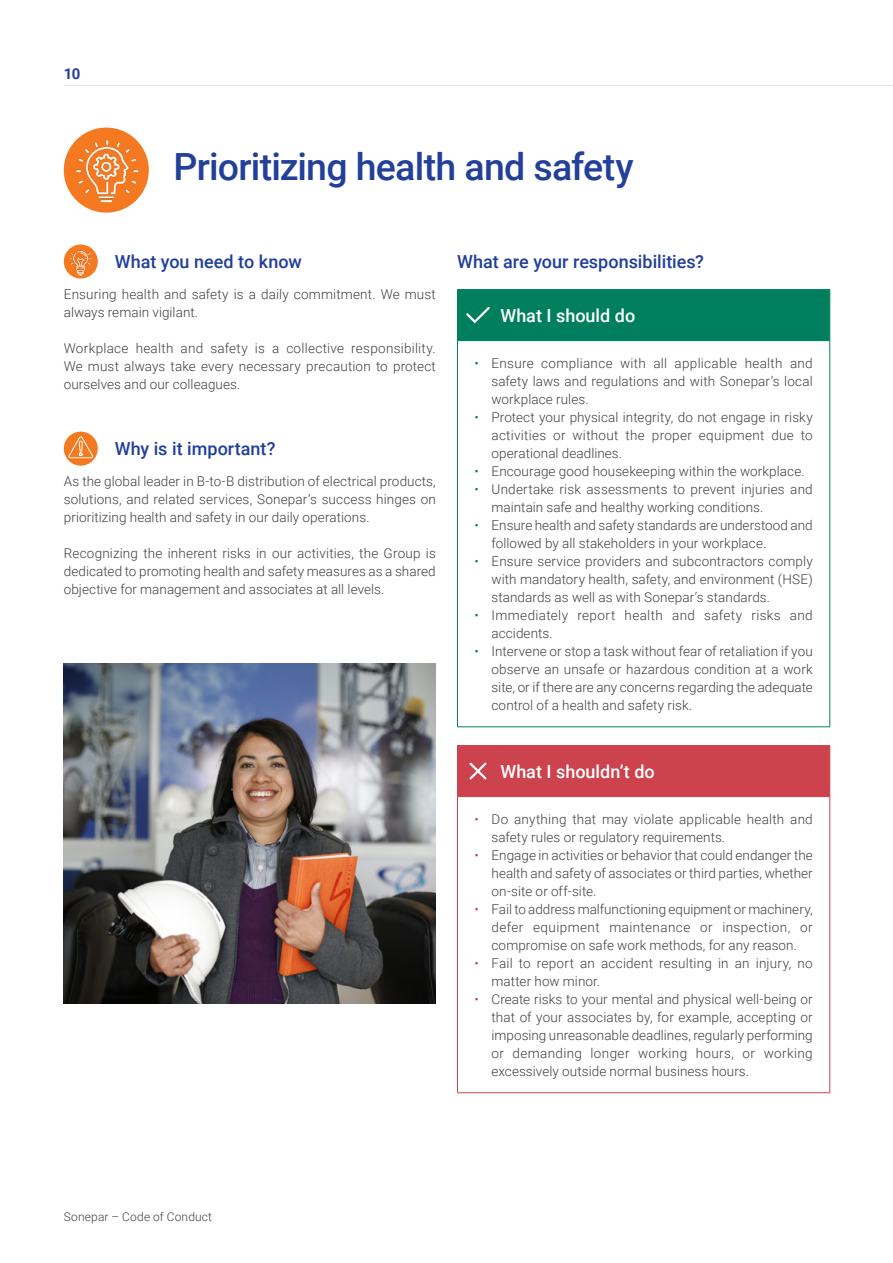
<style>
.page{position:relative;width:893px;height:1263px;background:#fff}
.page>*{position:absolute;margin:0;border:0;box-sizing:border-box;transform-origin:0 0}
.t1{font:500 37.5px "Sonepar Roboto";letter-spacing:-.02em;color:#223f99}
.t2{font:500 18px "Sonepar Roboto";color:#223f99}
.t3{font:500 18px "Sonepar Roboto";color:#fff}
.t4{font:700 15px "Sonepar Roboto";color:#223f99}
.t5{font:300 13.5px/18px "Sonepar Roboto";letter-spacing:.005em;color:#404041;text-align:justify}
.t6{font:300 13.5px/18px "Sonepar Roboto";letter-spacing:.025em;color:#404041}
.t7{font:300 12px "Sonepar Roboto";letter-spacing:.015em;color:#404041}
.s1{color:#007f5e}
.s2{color:#cb414c}
</style>
<div class="page">
<img style="left:64px;top:128px;width:85px;height:85px;border-radius:43px">
<img style="left:64px;top:244px;width:34px;height:35px;border-radius:17px">
<div style="left:64px;top:432px;width:34px;height:34px;background:#f47920;border-radius:50%"></div>
<svg style="left:67px;top:432px;width:26px;height:27px"></svg>
<img style="left:64px;top:663px;width:372px;height:340px">
<hr style="left:64px;top:85px;width:829px;height:1px;background:#e6e7e8">
<hr style="left:457px;top:341px;width:1px;height:385px;background:#007f5f">
<hr style="left:829px;top:341px;width:1px;height:385px;background:#007f5f">
<hr style="left:457px;top:726px;width:43px;height:1px;background:#007f5f">
<hr style="left:500px;top:726px;width:330px;height:1px;background:#007f5f">
<hr style="left:457px;top:289px;width:43px;height:1px;background:#007f5f">
<hr style="left:500px;top:289px;width:330px;height:1px;background:#007f5f">
<div style="left:457px;top:290px;width:373px;height:51px;background:#007f5f"></div>
<hr style="left:457px;top:797px;width:1px;height:295px;background:#cc424d">
<hr style="left:829px;top:797px;width:1px;height:295px;background:#cc424d">
<hr style="left:457px;top:1092px;width:43px;height:1px;background:#cc424d">
<hr style="left:500px;top:1092px;width:330px;height:1px;background:#cc424d">
<hr style="left:457px;top:796px;width:43px;height:1px;background:#cc424d">
<hr style="left:500px;top:796px;width:330px;height:1px;background:#cc424d">
<div style="left:457px;top:745px;width:373px;height:51px;background:#cc424d"></div>
<p class="t4" style="left:64px;top:63px;width:18px">10</p>
<h3 class="t1" style="left:174px;top:140px;width:462px">Prioritizing health and safety</h3>
<h4 class="t2" style="left:115px;top:249px;width:188px">What you need to know</h4>
<p class="t5" style="left:64px;top:284px;width:374px">Ensuring health and safety is a daily commitment. We must always remain vigilant.</p>
<p class="t5" style="left:64px;top:338px;width:374px">Workplace health and safety is a collective responsibility.<br>We must always take every necessary precaution to protect ourselves and our colleagues.</p>
<h4 class="t2" style="left:115px;top:436px;width:162px">Why is it important?</h4>
<p class="t5" style="left:64px;top:471px;width:374px">As the global leader in B-to-B distribution of electrical products, solutions, and related services, Sonepar’s success hinges on prioritizing health and safety in our daily operations.</p>
<p class="t5" style="left:64px;top:543px;width:374px">Recognizing the inherent risks in our activities, the Group is dedicated to promoting health and safety measures as a shared objective for management and associates at all levels.</p>
<h4 class="t2" style="left:457px;top:249px;width:248px">What are your responsibilities?</h4>
<h5 class="t3" style="left:500px;top:303px;width:136px">What I should do</h5>
<p class="t5" style="left:491px;top:353px;width:323px;text-indent:-17px"><span class="s1">•</span> Ensure compliance with all applicable health and safety laws and regulations and with Sonepar’s local workplace rules.</p>
<p class="t5" style="left:491px;top:407px;width:323px;text-indent:-17px"><span class="s1">•</span> Protect your physical integrity, do not engage in risky activities or without the proper equipment due to operational deadlines.</p>
<p class="t5" style="left:474px;top:461px;width:332px"><span class="s1">•</span> Encourage good housekeeping within the workplace.</p>
<p class="t5" style="left:491px;top:479px;width:323px;text-indent:-17px"><span class="s1">•</span> Undertake risk assessments to prevent injuries and maintain safe and healthy working conditions.</p>
<p class="t5" style="left:491px;top:515px;width:323px;text-indent:-17px"><span class="s1">•</span> Ensure health and safety standards are understood and followed by all stakeholders in your workplace.</p>
<p class="t5" style="left:491px;top:551px;width:323px;text-indent:-17px"><span class="s1">•</span> Ensure service providers and subcontractors comply with mandatory health, safety, and environment (HSE) standards as well as with Sonepar’s standards.</p>
<p class="t6" style="left:491px;top:605px;width:323px;text-indent:-17px"><span class="s1">•</span> Immediately report health and safety risks and accidents.</p>
<p class="t5" style="left:491px;top:641px;width:323px;text-indent:-17px"><span class="s1">•</span> Intervene or stop a task without fear of retaliation if you observe an unsafe or hazardous condition at a work site, or if there are any concerns regarding the adequate control of a health and safety risk.</p>
<h5 class="t3" style="left:500px;top:759px;width:156px">What I shouldn’t do</h5>
<p class="t5" style="left:491px;top:809px;width:323px;text-indent:-17px"><span class="s2">•</span> Do anything that may violate applicable health and safety rules or regulatory requirements.</p>
<p class="t5" style="left:491px;top:845px;width:323px;text-indent:-17px"><span class="s2">•</span> Engage in activities or behavior that could endanger the health and safety of associates or third parties, whether on-site or off-site.</p>
<p class="t5" style="left:491px;top:899px;width:323px;text-indent:-17px"><span class="s2">•</span> Fail to address malfunctioning equipment or machinery, defer equipment maintenance or inspection, or compromise on safe work methods, for any reason.</p>
<p class="t5" style="left:491px;top:953px;width:323px;text-indent:-17px"><span class="s2">•</span> Fail to report an accident resulting in an injury, no matter how minor.</p>
<p class="t5" style="left:491px;top:989px;width:323px;text-indent:-17px"><span class="s2">•</span> Create risks to your mental and physical well-being or that of your associates by, for example, accepting or imposing unreasonable deadlines, regularly performing or demanding longer working hours, or working excessively outside normal business hours.</p>
<p class="t7" style="left:64px;top:1208px;width:150px">Sonepar – Code of Conduct</p>
</div>
